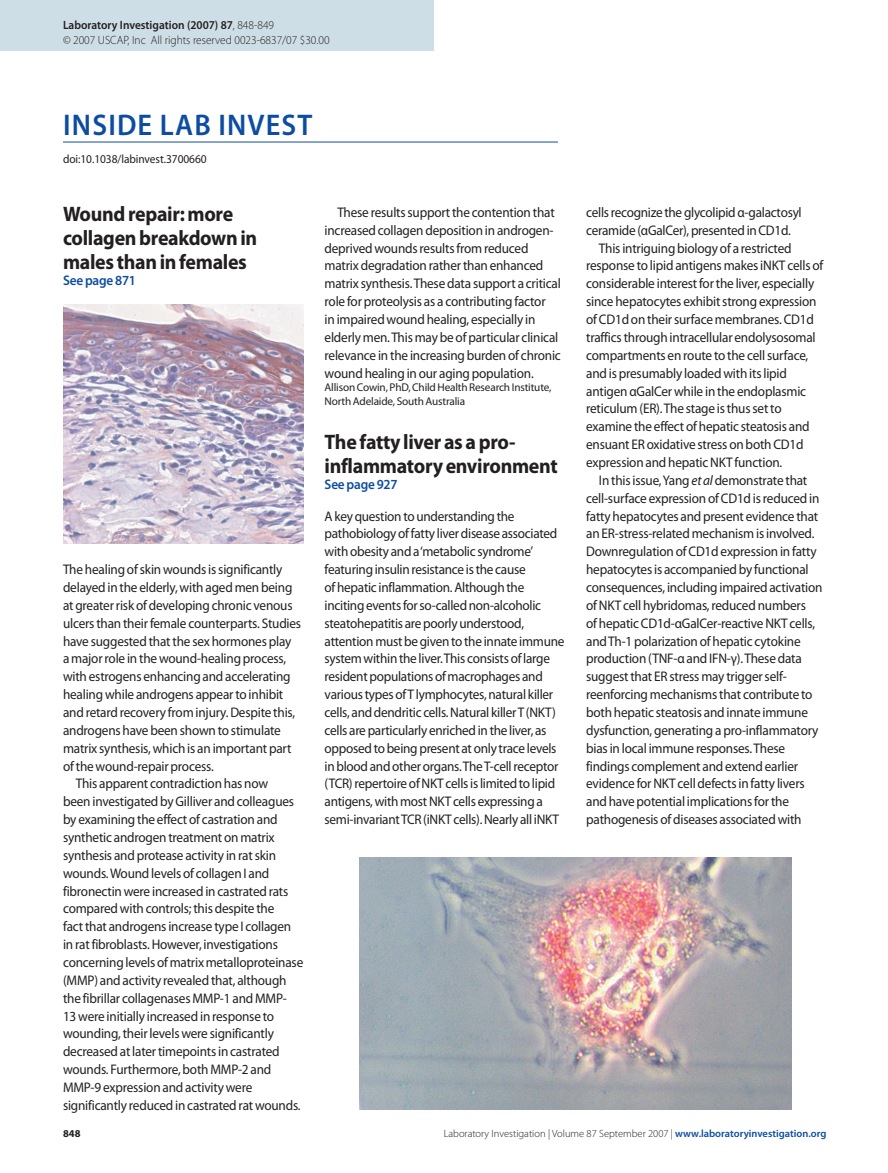
<style>
.page{position:relative;width:888px;height:1173px;background:#fff}
.page>*{position:absolute;margin:0;border:0;box-sizing:border-box;transform-origin:0 0}
.t1{font:600 30px "Myriad Pro";letter-spacing:.04em;color:#0d4da1;scale:.95 1}
.t2{font:700 21px/24px "Myriad Pro";letter-spacing:-.015em;color:#231f20;scale:.95 1}
.t3{font:13.95px/17.9px "Myriad Pro";letter-spacing:-.015em;color:#231f20;scale:.95 1}
.t4{font:600 13.95px "Myriad Pro";letter-spacing:-.015em;color:#0d4da1;scale:.95 1}
.t5{font:300 12px/15px "Myriad Pro";color:#231f20;scale:.95 1}
.t6{font:12px "Myriad Pro";letter-spacing:-.005em;color:#231f20;scale:.95 1}
.t7{font:11.25px/13.5px "Myriad Pro";letter-spacing:-.015em;color:#231f20}
.t8{font:300 10.5px "Myriad Pro";color:#231f20}
.t9{font:700 10.5px "Myriad Pro";color:#231f20}
.s1{font-weight:600}
.s2{font-style:italic}
.s3{font-weight:600;color:#0d4da1}
</style>
<div class="page">
<hr style="left:63px;top:142px;width:495px;height:1px;background:#0d4da1">
<div style="left:0;top:0;width:434px;height:50px;background:#cedee7"></div>
<img style="left:63px;top:304px;width:240px;height:239px">
<img style="left:360px;top:858px;width:432px;height:252px">
<p class="t5" style="left:63px;top:19px;width:282px"><span class="s1">Laboratory Investigation (2007) 87</span>, 848-849<br>© 2007 USCAP, Inc All rights reserved 0023-6837/07 $30.00</p>
<p class="t5" style="left:221px;top:19px;width:58px"><span class="s1">00</span> 000 000</p>
<p class="t5" style="left:292px;top:34px;width:7px">6</p>
<h1 class="t1" style="left:63px;top:114px;width:264px">INSIDE LAB INVEST</h1>
<p class="t6" style="left:63px;top:155px;width:153px">doi:10.1038/labinvest.3700660</p>
<h2 class="t2" style="left:63px;top:204px;width:206px">Wound repair: more collagen breakdown in males than in females</h2>
<p class="t4" style="left:63px;top:275px;width:78px">See page 871</p>
<p class="t3" style="left:63px;top:562px;width:232px">The healing of skin wounds is significantly</p>
<p class="t3" style="left:63px;top:579px;width:243px">delayed in the elderly, with aged men being</p>
<p class="t3" style="left:63px;top:597px;width:243px">at greater risk of developing chronic venous</p>
<p class="t3" style="left:63px;top:615px;width:252px">ulcers than their female counterparts. Studies</p>
<p class="t3" style="left:63px;top:633px;width:242px">have suggested that the sex hormones play</p>
<p class="t3" style="left:63px;top:651px;width:236px">a major role in the wound-healing process,</p>
<p class="t3" style="left:63px;top:669px;width:241px">with estrogens enhancing and accelerating</p>
<p class="t3" style="left:63px;top:687px;width:233px">healing while androgens appear to inhibit</p>
<p class="t3" style="left:63px;top:704px;width:246px">and retard recovery from injury. Despite this,</p>
<p class="t3" style="left:63px;top:722px;width:231px">androgens have been shown to stimulate</p>
<p class="t3" style="left:63px;top:740px;width:242px">matrix synthesis, which is an important part</p>
<p class="t3" style="left:63px;top:758px;width:160px">of the wound-repair process.</p>
<p class="t3" style="left:76px;top:776px;width:204px">This apparent contradiction has now</p>
<p class="t3" style="left:63px;top:794px;width:245px">been investigated by Gilliver and colleagues</p>
<p class="t3" style="left:63px;top:812px;width:227px">by examining the effect of castration and</p>
<p class="t3" style="left:63px;top:829px;width:224px">synthetic androgen treatment on matrix</p>
<p class="t3" style="left:63px;top:847px;width:226px">synthesis and protease activity in rat skin</p>
<p class="t3" style="left:63px;top:865px;width:219px">wounds. Wound levels of collagen I and</p>
<p class="t3" style="left:63px;top:883px;width:239px">fibronectin were increased in castrated rats</p>
<p class="t3" style="left:63px;top:901px;width:224px">compared with controls; this despite the</p>
<p class="t3" style="left:63px;top:919px;width:242px">fact that androgens increase type I collagen</p>
<p class="t3" style="left:63px;top:937px;width:228px">in rat fibroblasts. However, investigations</p>
<p class="t3" style="left:63px;top:954px;width:254px">concerning levels of matrix metalloproteinase</p>
<p class="t3" style="left:63px;top:972px;width:237px">(MMP) and activity revealed that, although</p>
<p class="t3" style="left:63px;top:990px;width:237px">the fibrillar collagenases MMP-1 and MMP-</p>
<p class="t3" style="left:63px;top:1008px;width:224px">13 were initially increased in response to</p>
<p class="t3" style="left:63px;top:1026px;width:224px">wounding, their levels were significantly</p>
<p class="t3" style="left:63px;top:1044px;width:230px">decreased at later timepoints in castrated</p>
<p class="t3" style="left:63px;top:1062px;width:221px">wounds. Furthermore, both MMP-2 and</p>
<p class="t3" style="left:63px;top:1079px;width:201px">MMP-9 expression and activity were</p>
<p class="t3" style="left:63px;top:1097px;width:252px">significantly reduced in castrated rat wounds.</p>
<p class="t3" style="left:325px;top:204px;width:250px;text-indent:13px">These results support the contention that increased collagen deposition in androgen&shy;deprived wounds results from reduced matrix degradation rather than enhanced matrix synthesis. These data support a critical role for proteolysis as a contributing factor<br>in impaired wound healing, especially in elderly men. This may be of particular clinical relevance in the increasing burden of chronic wound healing in our aging population.</p>
<p class="t7" style="left:325px;top:382px;width:228px">Allison Cowin, PhD, Child Health Research Institute,<br>North Adelaide, South Australia</p>
<h2 class="t2" style="left:325px;top:432px;width:247px">The fatty liver as a pro&shy;inflammatory environment</h2>
<p class="t4" style="left:325px;top:479px;width:78px">See page 927</p>
<p class="t3" style="left:325px;top:508px;width:254px">A key question to understanding the pathobiology of fatty liver disease associated with obesity and a ‘metabolic syndrome’ featuring insulin resistance is the cause<br>of hepatic inflammation. Although the inciting events for so-called non-alcoholic steatohepatitis are poorly understood, attention must be given to the innate immune system within the liver. This consists of large resident populations of macrophages and various types of T lymphocytes, natural killer cells, and dendritic cells. Natural killer T (NKT) cells are particularly enriched in the liver, as opposed to being present at only trace levels in blood and other organs. The T-cell receptor (TCR) repertoire of NKT cells is limited to lipid antigens, with most NKT cells expressing a semi-invariant TCR (iNKT cells). Nearly all iNKT</p>
<p class="t3" style="left:586px;top:204px;width:228px">cells recognize the glycolipid α-galactosyl</p>
<p class="t3" style="left:586px;top:222px;width:217px">ceramide (αGalCer), presented in CD1d.</p>
<p class="t3" style="left:599px;top:240px;width:204px">This intriguing biology of a restricted</p>
<p class="t3" style="left:586px;top:258px;width:251px">response to lipid antigens makes iNKT cells of</p>
<p class="t3" style="left:586px;top:276px;width:242px">considerable interest for the liver, especially</p>
<p class="t3" style="left:586px;top:294px;width:244px">since hepatocytes exhibit strong expression</p>
<p class="t3" style="left:586px;top:312px;width:241px">of CD1d on their surface membranes. CD1d</p>
<p class="t3" style="left:586px;top:329px;width:243px">traffics through intracellular endolysosomal</p>
<p class="t3" style="left:586px;top:347px;width:235px">compartments en route to the cell surface,</p>
<p class="t3" style="left:586px;top:365px;width:213px">and is presumably loaded with its lipid</p>
<p class="t3" style="left:586px;top:383px;width:233px">antigen αGalCer while in the endoplasmic</p>
<p class="t3" style="left:586px;top:401px;width:207px">reticulum (ER). The stage is thus set to</p>
<p class="t3" style="left:586px;top:419px;width:237px">examine the effect of hepatic steatosis and</p>
<p class="t3" style="left:586px;top:437px;width:230px">ensuant ER oxidative stress on both CD1d</p>
<p class="t3" style="left:586px;top:454px;width:208px">expression and hepatic NKT function.</p>
<p class="t3" style="left:599px;top:472px;width:221px">In this issue, Yang <span class="s2">et al</span> demonstrate that</p>
<p class="t3" style="left:586px;top:490px;width:247px">cell-surface expression of CD1d is reduced in</p>
<p class="t3" style="left:586px;top:508px;width:246px">fatty hepatocytes and present evidence that</p>
<p class="t3" style="left:586px;top:526px;width:242px">an ER-stress-related mechanism is involved.</p>
<p class="t3" style="left:586px;top:544px;width:244px">Downregulation of CD1d expression in fatty</p>
<p class="t3" style="left:586px;top:562px;width:236px">hepatocytes is accompanied by functional</p>
<p class="t3" style="left:586px;top:579px;width:250px">consequences, including impaired activation</p>
<p class="t3" style="left:586px;top:597px;width:233px">of NKT cell hybridomas, reduced numbers</p>
<p class="t3" style="left:586px;top:615px;width:243px">of hepatic CD1d-αGalCer-reactive NKT cells,</p>
<p class="t3" style="left:586px;top:633px;width:227px">and Th-1 polarization of hepatic cytokine</p>
<p class="t3" style="left:586px;top:651px;width:229px">production (TNF-α and IFN-γ). These data</p>
<p class="t3" style="left:586px;top:669px;width:213px">suggest that ER stress may trigger self-</p>
<p class="t3" style="left:586px;top:687px;width:240px">reenforcing mechanisms that contribute to</p>
<p class="t3" style="left:586px;top:704px;width:235px">both hepatic steatosis and innate immune</p>
<p class="t3" style="left:586px;top:722px;width:246px">dysfunction, generating a pro-inflammatory</p>
<p class="t3" style="left:586px;top:740px;width:211px">bias in local immune responses. These</p>
<p class="t3" style="left:586px;top:758px;width:225px">findings complement and extend earlier</p>
<p class="t3" style="left:586px;top:776px;width:232px">evidence for NKT cell defects in fatty livers</p>
<p class="t3" style="left:586px;top:794px;width:215px">and have potential implications for the</p>
<p class="t3" style="left:586px;top:812px;width:228px">pathogenesis of diseases associated with</p>
<p class="t9" style="left:63px;top:1130px;width:19px">848</p>
<p class="t8" style="left:444px;top:1130px;width:384px">Laboratory Investigation | Volume 87 September 2007 | <span class="s3">www.laboratoryinvestigation.org</span></p>
</div>
